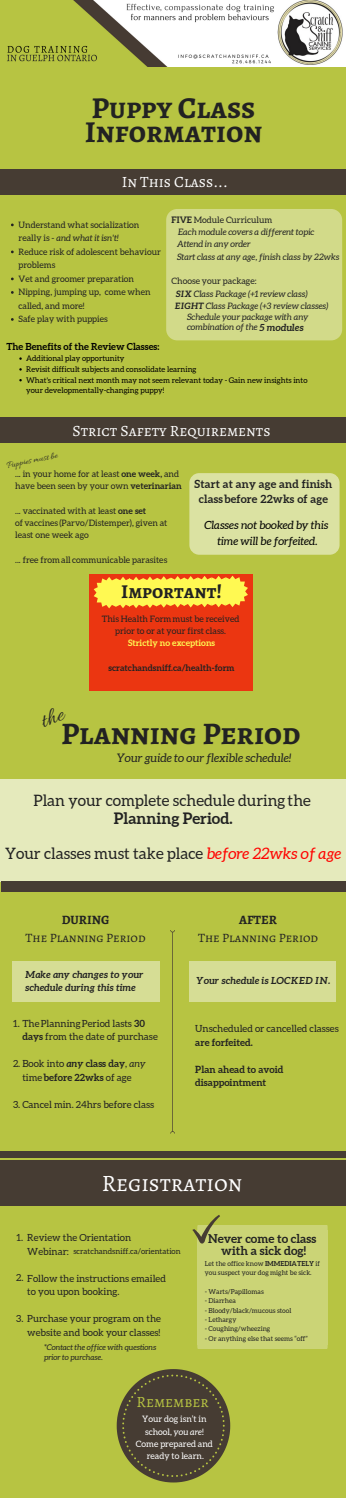
<style>
.page{position:relative;width:346px;height:1498px;background:#b7c442}
.page>*{position:absolute;margin:0;border:0;box-sizing:border-box;transform-origin:0 0}
.t1{font:700 31.4px "Alegreya SC";color:#222}
.t2{font:700 30.4px/24.3px "Alegreya SC";color:#222}
.t3{font:23.56px "Alegreya SC";color:#fff}
.t4{font:700 19.64px "Alegreya SC";color:#222}
.t5{font:15.68px "Aleo";color:#222}
.t6{font:15.68px "Alegreya SC";color:#fff}
.t7{font:700 15.68px "Aleo";color:#222}
.t8{font:15.68px "Alegreya SC";color:#b7c442}
.t9{font:12.76px "Alegreya SC";color:#222}
.t10{font:700 12.76px "Alegreya SC";color:#222}
.t11{font:700 12.08px/11.7px "Aleo";color:#222;text-align:center}
.t12{font:italic 11.76px "Aleo";color:#222}
.t13{font:700 11.2px/15.9px "Aleo";letter-spacing:.015em;color:#222;text-align:center}
.t14{font:italic 11.2px/15.6px "Aleo";color:#000;text-align:center}
.t15{font:9.8px/13.5px "Aleo";color:#222}
.t16{font:italic 700 9.8px/13.5px "Aleo";color:#222}
.t17{font:700 9.8px/13.5px "Aleo";color:#222}
.t18{font:9.8px "Allura";color:#222}
.t19{font:700 9.6px "Aleo";color:#000}
.t20{font:8.84px/13.5px "Aleo";color:#222}
.t21{font:italic 8.84px/12.3px "Aleo";color:#222}
.t22{font:8.84px/12.3px "Aleo";color:#fff;text-align:center}
.t23{font:700 8.84px "Aleo";color:#222}
.t24{font:700 8.84px "Aleo";color:#fff952}
.t25{font:italic 8.8px/9.6px "Aleo";color:#222}
.t26{font:italic 7.84px/10.8px "Aleo";color:#222}
.t27{font:7.84px "Aleo";color:#222}
.t28{font:7.8px/10.8px "Aleo";color:#000}
.t29{font:6.8px/9.3px "Aleo";color:#222}
.s1{font-style:italic}
.s2{font-weight:700;font-style:normal}
.s3{font-style:normal}
.s4{font-weight:700}
.s5{font-weight:700;font-size:9.8px}
.s6{font-style:italic;color:#ff0200}
.s7{font-weight:700;font-style:italic}
</style>
<div class="page">
<img style="left:7px;top:0;width:339px;height:66px">
<div style="left:0;top:418px;width:346px;height:25px;background:#463c33"></div>
<div style="left:0;top:169px;width:346px;height:26px;background:#463c33"></div>
<div style="left:242px;top:574px;width:10px;height:116px;background:#eb3611"></div>
<div style="left:99px;top:574px;width:143px;height:116px;background:#eb3611"></div>
<div style="left:89px;top:574px;width:10px;height:116px;background:#eb3611"></div>
<div style="left:166px;top:209px;width:176px;height:131px;background:#d2da89;border-radius:11px"></div>
<div style="left:189px;top:473px;width:150px;height:82px;background:#dbe2a2;border-radius:10px"></div>
<div style="left:0;top:779px;width:346px;height:102px;background:#e5eabc"></div>
<div style="left:1px;top:881px;width:345px;height:11px;background:#463c33"></div>
<svg style="left:170px;top:930px;width:5px;height:203px"></svg>
<div style="left:150px;top:961px;width:9px;height:40px;background:#d6dd95"></div>
<div style="left:22px;top:961px;width:128px;height:40px;background:#d6dd95"></div>
<div style="left:12px;top:961px;width:10px;height:40px;background:#d6dd95"></div>
<div style="left:326px;top:961px;width:10px;height:40px;background:#d6dd95"></div>
<div style="left:198px;top:961px;width:128px;height:40px;background:#d6dd95"></div>
<div style="left:189px;top:961px;width:9px;height:40px;background:#d6dd95"></div>
<svg style="left:94px;top:575px;width:153px;height:33px"></svg>
<div style="left:0;top:1160px;width:346px;height:46px;background:#463c33"></div>
<svg style="left:319px;top:1225px;width:8px;height:5px"></svg>
<div style="left:319px;top:1230px;width:8px;height:114px;background:#cbd476"></div>
<div style="left:205px;top:1230px;width:114px;height:114px;background:#cbd476"></div>
<div style="left:205px;top:1225px;width:114px;height:5px;background:#cbd476"></div>
<div style="left:197px;top:1230px;width:8px;height:114px;background:#cbd476"></div>
<hr style="left:205px;top:1344px;width:114px;height:4px;background:#cbd476">
<svg style="left:197px;top:1344px;width:8px;height:4px"></svg>
<svg style="left:319px;top:1344px;width:8px;height:4px"></svg>
<svg style="left:192px;top:1215px;width:28px;height:28px"></svg>
<div style="left:0;top:1151px;width:345px;height:7px;background:#463c33"></div>
<svg style="left:117px;top:1369px;width:113px;height:113px"></svg>
<h2 class="t2" style="left:85px;top:95px;width:179px">Puppy Class<br>Information</h2>
<h3 class="t6" style="left:122px;top:171px;width:107px">In This Class...</h3>
<p class="t20" style="left:19px;top:218px;width:144px">Understand what socialization really is - <span class="s1">and what it isn't!<br></span>Reduce risk of adolescent behaviour problems<br>Vet and groomer preparation<br>Nipping, jumping up, come when called, and more!<br>Safe play with puppies</p>
<p class="t21" style="left:177px;top:214px;width:164px;text-indent:-5px"><span class="s2">FIVE</span> <span class="s3">Module Curriculum<br></span>Each module covers a different topic<br>Attend in any order<br>Start class at any age, finish class by 22wks</p>
<p class="t21" style="left:175px;top:275px;width:155px;text-indent:-3px"><span class="s3">Choose your package:<br></span><span class="s4">SIX</span> Class Package (+1 review class)<br><span class="s4">EIGHT</span> Class Package (+3 review classes)</p>
<p class="t25" style="left:187px;top:312px;width:123px">Schedule your package with any combination of the<span class="s5">5 modules</span></p>
<p class="t19" style="left:6px;top:340px;width:154px">The Benefits of the Review Classes:</p>
<p class="t28" style="left:26px;top:353px;width:282px">Additional play opportunity<br>Revisit difficult subjects and consolidate learning<br>What's critical next month may not seem relevant today - Gain new insights into your developmentally-changing puppy!</p>
<h3 class="t6" style="left:72px;top:419px;width:199px">Strict Safety Requirements</h3>
<p class="t18" style="left:6px;top:460px;width:53px;rotate:-11deg">Puppies must be</p>
<p class="t20" style="left:15px;top:467px;width:168px;line-height:12.3px">... in your home for at least <span class="s4">one week,</span> and have been seen by your own <span class="s4">veterinarian</span></p>
<p class="t20" style="left:15px;top:504px;width:154px;line-height:12.3px">... vaccinated with at least <span class="s4">one set </span>ofvaccines (Parvo/Distemper), given at least one week ago</p>
<p class="t20" style="left:15px;top:553px;width:153px">... free fromall communicable parasites</p>
<p class="t13" style="left:194px;top:475px;width:139px">Start at any age and finish classbefore 22wks of age</p>
<p class="t14" style="left:204px;top:517px;width:125px">Classes not booked by this time will be forfeited.</p>
<h3 class="t4" style="left:121px;top:578px;width:102px">Important!</h3>
<p class="t20" style="left:102px;top:612px;width:139px;line-height:12.3px;text-align:center">This Health Formmust be received prior to or at your first class.</p>
<p class="t24" style="left:128px;top:638px;width:89px">Strictly no exceptions</p>
<p class="t23" style="left:108px;top:662px;width:127px">scratchandsniff.ca/health-form</p>
<h1 class="t1" style="left:61px;top:712px;width:241px">Planning Period</h1>
<h3 class="t12" style="left:117px;top:751px;width:176px">Your guide to our flexible schedule!</h3>
<h3 class="t5" style="left:33px;top:791px;width:279px">Plan your complete schedule during the</h3>
<h3 class="t7" style="left:114px;top:809px;width:120px">Planning Period.</h3>
<h3 class="t5" style="left:5px;top:844px;width:337px">Your classes must take place <span class="s6">before 22wks of age</span></h3>
<h3 class="t10" style="left:62px;top:911px;width:49px">DURING</h3>
<h3 class="t9" style="left:26px;top:929px;width:121px">The Planning Period</h3>
<h3 class="t10" style="left:239px;top:911px;width:39px">AFTER</h3>
<h3 class="t9" style="left:198px;top:929px;width:121px">The Planning Period</h3>
<p class="t16" style="left:25px;top:967px;width:120px">Make any changes to your schedule during this time</p>
<p class="t16" style="left:196px;top:974px;width:135px">Your schedule is LOCKED IN.</p>
<p class="t15" style="left:22px;top:1016px;width:137px;text-indent:-9px">1. ThePlanningPeriod lasts <span class="s4">30 days</span> from the date of purchase</p>
<p class="t15" style="left:13px;top:1057px;width:134px;text-align:center">2. Book into <span class="s7">any</span> <span class="s4">class day</span>, <span class="s1">any </span>time<span class="s4">before 22wks</span> of age</p>
<p class="t15" style="left:13px;top:1097px;width:142px">3. Cancel min. 24hrs before class</p>
<p class="t15" style="left:195px;top:1022px;width:145px">Unscheduled or cancelled classes</p>
<p class="t17" style="left:195px;top:1035px;width:59px">are forfeited.</p>
<p class="t17" style="left:195px;top:1062px;width:90px">Plan ahead to avoid disappointment</p>
<h3 class="t3" style="left:102px;top:1167px;width:142px">Registration</h3>
<p class="t15" style="left:27px;top:1230px;width:105px;text-indent:-11px">1. Review the Orientation<br>Webinar:</p>
<p class="t15" style="left:27px;top:1271px;width:140px;text-indent:-11px">2. Follow the instructions emailed to you upon booking.</p>
<p class="t15" style="left:16px;top:1311px;width:146px;text-align:right">3. Purchase your program on the website and book your classes!</p>
<p class="t26" style="left:44px;top:1341px;width:114px">*Contact the office with questions prior to purchase.</p>
<p class="t27" style="left:73px;top:1247px;width:109px">scratchandsniff.ca/orientation</p>
<h3 class="t11" style="left:208px;top:1232px;width:109px">Never come to class with a sick dog!</h3>
<p class="t29" style="left:205px;top:1259px;width:117px">Let the office know <span class="s4">IMMEDIATELY</span> if you suspect your dog might be sick.</p>
<p class="t29" style="left:205px;top:1287px;width:60px">- Warts/Papillomas</p>
<p class="t29" style="left:205px;top:1296px;width:33px">- Diarrhea</p>
<p class="t29" style="left:205px;top:1305px;width:88px">- Bloody/black/mucous stool</p>
<p class="t29" style="left:205px;top:1314px;width:33px">- Lethargy</p>
<p class="t29" style="left:205px;top:1324px;width:67px">- Coughing/wheezing</p>
<p class="t29" style="left:205px;top:1333px;width:104px">- Or anything else that seems “off”</p>
<h3 class="t8" style="left:136px;top:1391px;width:74px">Remember</h3>
<p class="t22" style="left:136px;top:1413px;width:78px">Your dog isn’t in school, <span class="s1">you are</span>!<br>Come prepared and ready to learn.</p>
</div>
